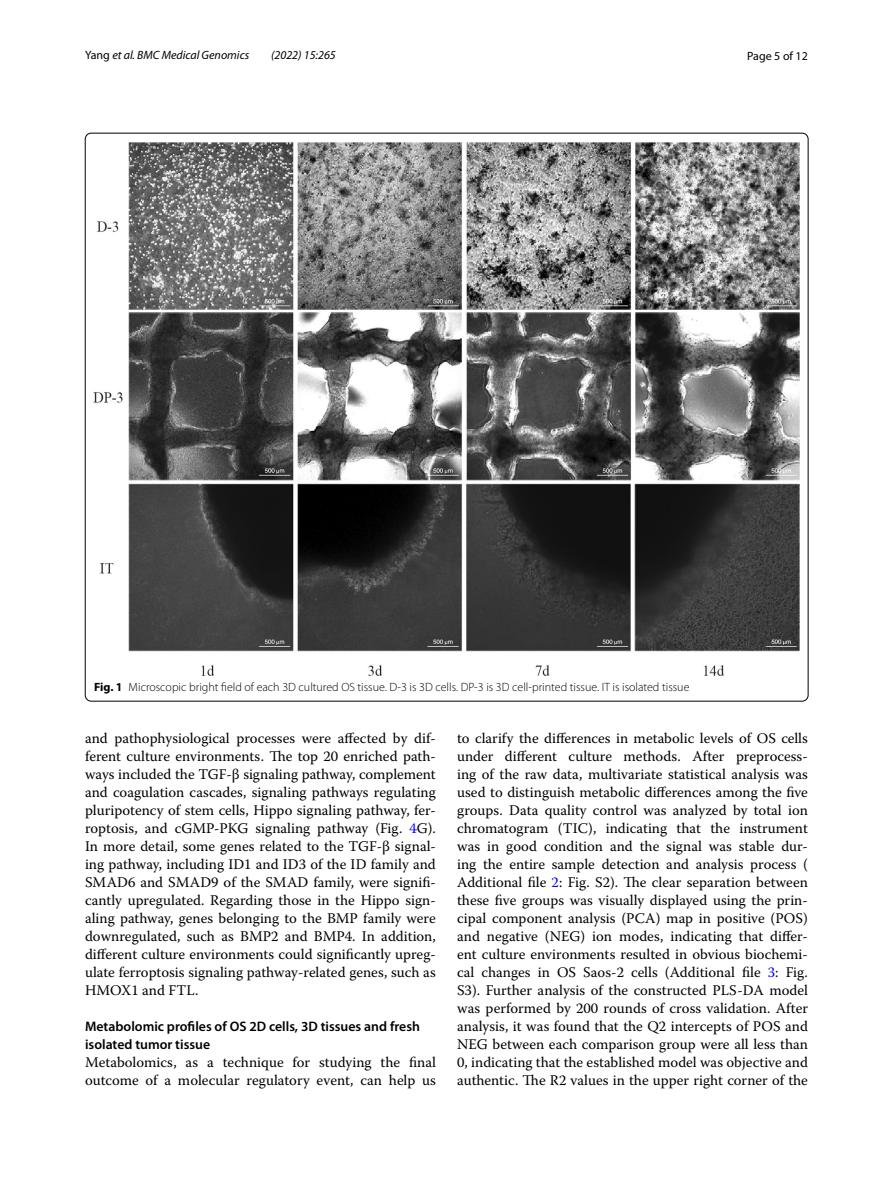
<style>
.page{position:relative;width:893px;height:1187px;background:#fff}
.page>*{position:absolute;margin:0;border:0;box-sizing:border-box;transform-origin:0 0}
.t1{font:14.7px/18px "Warnock Pro";color:#000;text-align:justify}
.t2{font:600 13.8px/18px "Myriad Pro";color:#000}
.t3{font:300 12px "Myriad Pro";color:#000}
.t4{font:italic 12px "Myriad Pro";color:#000}
.t5{font:12px "Myriad Pro";color:#000}
.s1{font-style:normal}
.s2{font-weight:700}
.s3{color:#00f}
</style>
<div class="page">
<img style="left:94px;top:142px;width:706px;height:534px">
<p class="t4" style="left:85px;top:48px;width:166px"><span class="s1">Yang</span> et al. BMC Medical Genomics</p>
<p class="t4" style="left:271px;top:48px;width:66px">(2022) 15:265</p>
<p class="t5" style="left:747px;top:48px;width:62px">Page 5 of 12</p>
<p class="t3" style="left:94px;top:680px;width:597px"><span class="s2">Fig. 1</span> Microscopic bright field of each 3D cultured OS tissue. D-3 is 3D cells. DP-3 is 3D cell-printed tissue. IT is isolated tissue</p>
<p class="t1" style="left:85px;top:729px;width:352px">and pathophysiological processes were affected by dif&shy;ferent culture environments. The top 20 enriched path&shy;ways included the TGF-β signaling pathway, complement and coagulation cascades, signaling pathways regulating pluripotency of stem cells, Hippo signaling pathway, fer&shy;roptosis, and cGMP-PKG signaling pathway (Fig. <span class="s3">4</span>G).<br>In more detail, some genes related to the TGF-β signal&shy;ing pathway, including ID1 and ID3 of the ID family and SMAD6 and SMAD9 of the SMAD family, were signifi&shy;cantly upregulated. Regarding those in the Hippo sign&shy;aling pathway, genes belonging to the BMP family were downregulated, such as BMP2 and BMP4. In addition, different culture environments could significantly upreg&shy;ulate ferroptosis signaling pathway-related genes, such as HMOX1 and FTL.</p>
<p class="t2" style="left:85px;top:1017px;width:336px">Metabolomic profiles of OS 2D cells, 3D tissues and fresh isolated tumor tissue</p>
<p class="t1" style="left:85px;top:1053px;width:352px">Metabolomics, as a technique for studying the final outcome of a molecular regulatory event, can help us</p>
<p class="t1" style="left:457px;top:729px;width:352px">to clarify the differences in metabolic levels of OS cells under different culture methods. After preprocess&shy;ing of the raw data, multivariate statistical analysis was used to distinguish metabolic differences among the five groups. Data quality control was analyzed by total ion chromatogram (TIC), indicating that the instrument was in good condition and the signal was stable dur&shy;ing the entire sample detection and analysis process ( Additional file <span class="s3">2</span>: Fig. S2). The clear separation between these five groups was visually displayed using the prin&shy;cipal component analysis (PCA) map in positive (POS) and negative (NEG) ion modes, indicating that differ&shy;ent culture environments resulted in obvious biochemi&shy;cal changes in OS Saos-2 cells (Additional file <span class="s3">3</span>: Fig.<br>S3). Further analysis of the constructed PLS-DA model was performed by 200 rounds of cross validation. After analysis, it was found that the Q2 intercepts of POS and NEG between each comparison group were all less than 0, indicating that the established model was objective and authentic. The R2 values in the upper right corner of the</p>
</div>
